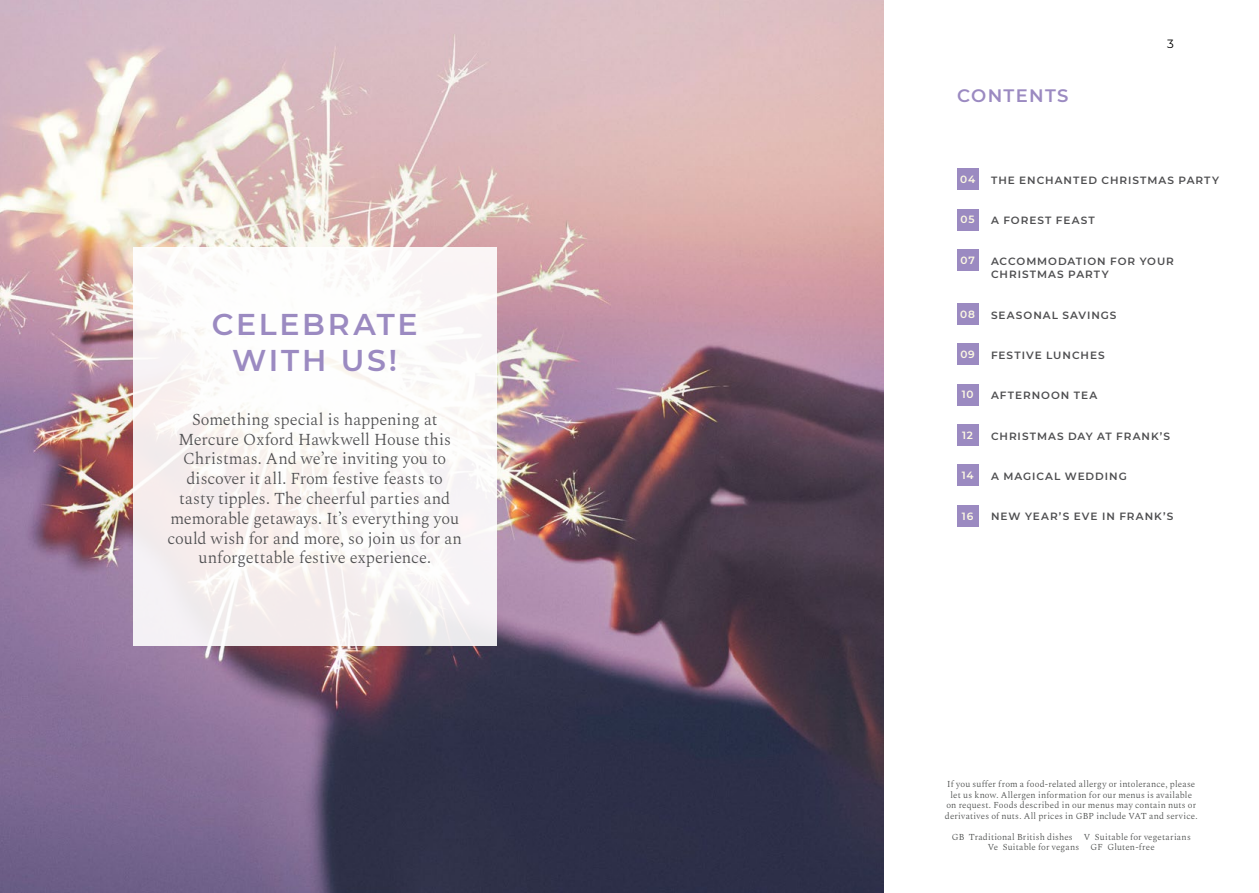
<style>
.page{position:relative;width:1259px;height:893px;background:#fff}
.page>*{position:absolute;margin:0;border:0;box-sizing:border-box;transform-origin:0 0}
.t1{font:600 30px/36px "Montserrat";letter-spacing:.09em;color:#9b8ac1;text-align:center}
.t2{font:600 18px "Montserrat";letter-spacing:.075em;color:#9b8ac1}
.t3{font:300 16.5px/19.8px "Spectral";letter-spacing:-.005em;color:#4e4e50;text-align:center}
.t4{font:12px "Montserrat";color:#000}
.t5{font:600 10.5px/13.5px "Montserrat";letter-spacing:.095em;color:#4e4e50}
.t6{font:600 10.5px "Montserrat";letter-spacing:.075em;color:#fdf9e3}
.t7{font:300 9px/10.5px "Spectral";letter-spacing:.02em;color:#4a4c4b;text-align:center}
</style>
<div class="page">
<img style="left:0;top:0;width:883px;height:893px">
<div style="left:133px;top:247px;width:363px;height:399px;background:#faf7f6"></div>
<div style="left:957px;top:169px;width:21px;height:21px;background:#9b8ac1"></div>
<div style="left:957px;top:209px;width:21px;height:21px;background:#9b8ac1"></div>
<div style="left:957px;top:249px;width:21px;height:22px;background:#9b8ac1"></div>
<div style="left:957px;top:303px;width:21px;height:22px;background:#9b8ac1"></div>
<div style="left:957px;top:344px;width:21px;height:21px;background:#9b8ac1"></div>
<div style="left:957px;top:384px;width:21px;height:21px;background:#9b8ac1"></div>
<div style="left:957px;top:424px;width:21px;height:22px;background:#9b8ac1"></div>
<div style="left:957px;top:465px;width:21px;height:21px;background:#9b8ac1"></div>
<div style="left:957px;top:505px;width:21px;height:21px;background:#9b8ac1"></div>
<h1 class="t1" style="left:212px;top:305px;width:207px">CELEBRATE<br>WITH US!</h1>
<p class="t3" style="left:167px;top:410px;width:296px">Something special is happening at Mercure Oxford Hawkwell House this Christmas. And we’re inviting you to discover it all. From festive feasts to tasty tipples. The cheerful parties and memorable getaways. It’s everything you could wish for and more, so join us for an unforgettable festive experience.</p>
<h2 class="t2" style="left:957px;top:83px;width:113px">CONTENTS</h2>
<h3 class="t4" style="left:1167px;top:36px;width:8px">3</h3>
<p class="t6" style="left:960px;top:172px;width:16px">04</p>
<p class="t5" style="left:991px;top:173px;width:229px">THE ENCHANTED CHRISTMAS PARTY</p>
<p class="t6" style="left:960px;top:212px;width:15px">05</p>
<p class="t5" style="left:991px;top:213px;width:105px">A FOREST FEAST</p>
<p class="t6" style="left:960px;top:253px;width:16px">07</p>
<p class="t5" style="left:991px;top:254px;width:184px">ACCOMMODATION FOR YOUR<br>CHRISTMAS PARTY</p>
<p class="t6" style="left:960px;top:306px;width:16px">08</p>
<p class="t5" style="left:991px;top:308px;width:127px">SEASONAL SAVINGS</p>
<p class="t6" style="left:960px;top:347px;width:16px">09</p>
<p class="t5" style="left:991px;top:348px;width:115px">FESTIVE LUNCHES</p>
<p class="t6" style="left:961px;top:387px;width:13px">10</p>
<p class="t5" style="left:991px;top:388px;width:108px">AFTERNOON TEA</p>
<p class="t6" style="left:962px;top:428px;width:12px">12</p>
<p class="t5" style="left:991px;top:429px;width:181px">CHRISTMAS DAY AT FRANK’S</p>
<p class="t6" style="left:961px;top:468px;width:13px">14</p>
<p class="t5" style="left:991px;top:469px;width:137px">A MAGICAL WEDDING</p>
<p class="t6" style="left:962px;top:508px;width:13px">16</p>
<p class="t5" style="left:991px;top:509px;width:184px">NEW YEAR’S EVE IN FRANK’S</p>
<p class="t7" style="left:945px;top:779px;width:254px">If you suffer from a food-related allergy or intolerance, please let us know. Allergen information for our menus is available on request. Foods described in our menus may contain nuts or derivatives of nuts. All prices in GBP include VAT and service.</p>
<p class="t7" style="left:987px;top:832px;width:205px;text-align:left;text-indent:-36px">GB Traditional British dishes V Suitable for vegetarians<br>Ve Suitable for vegans</p>
<p class="t7" style="left:1090px;top:842px;width:66px">GF Gluten-free</p>
</div>
